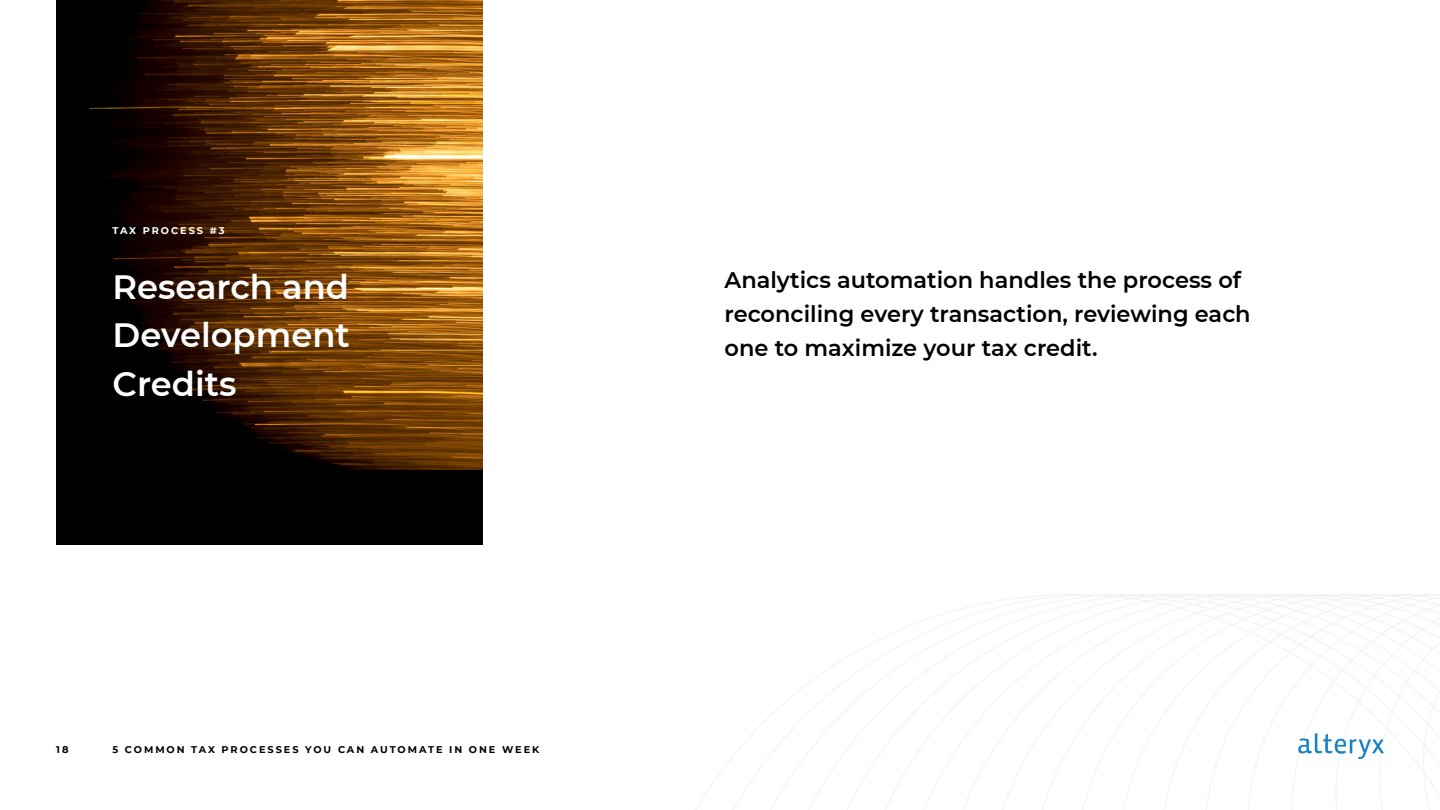
<style>
.page{position:relative;width:1440px;height:810px;background:#fff}
.page>*{position:absolute;margin:0;border:0;box-sizing:border-box;transform-origin:0 0}
.t1{font:600 33.75px/48.8px "Montserrat";color:#fff;text-align:justify}
.t2{font:600 22.5px/34px "Montserrat";color:#000}
.Wayfinding_Text{font:700 9.75px "Montserrat";letter-spacing:.2em;color:#000}
.Wayfinding_Text-2{font:700 9.75px "Montserrat";letter-spacing:.2em;color:#fff}
</style>
<div class="page">
<svg style="left:696px;top:594px;width:744px;height:216px"></svg>
<div style="left:56px;top:0;width:427px;height:544px;background:#000"></div>
<img style="left:89px;top:0;width:394px;height:469px">
<svg style="left:1298px;top:733px;width:86px;height:26px"></svg>
<p class="Wayfinding_Text-2" style="left:112px;top:223px;width:113px">TAX PROCESS #3</p>
<h1 class="t1" style="left:112px;top:261px;width:239px">Research and Development Credits</h1>
<p class="Wayfinding_Text" style="left:56px;top:742px;width:14px">18</p>
<p class="Wayfinding_Text" style="left:112px;top:743px;width:429px">5 COMMON TAX PROCESSES YOU CAN AUTOMATE IN ONE WEEK</p>
<h2 class="t2" style="left:724px;top:262px;width:528px">Analytics automation handles the process of reconciling every transaction, reviewing each one to maximize your tax credit.</h2>
</div>
